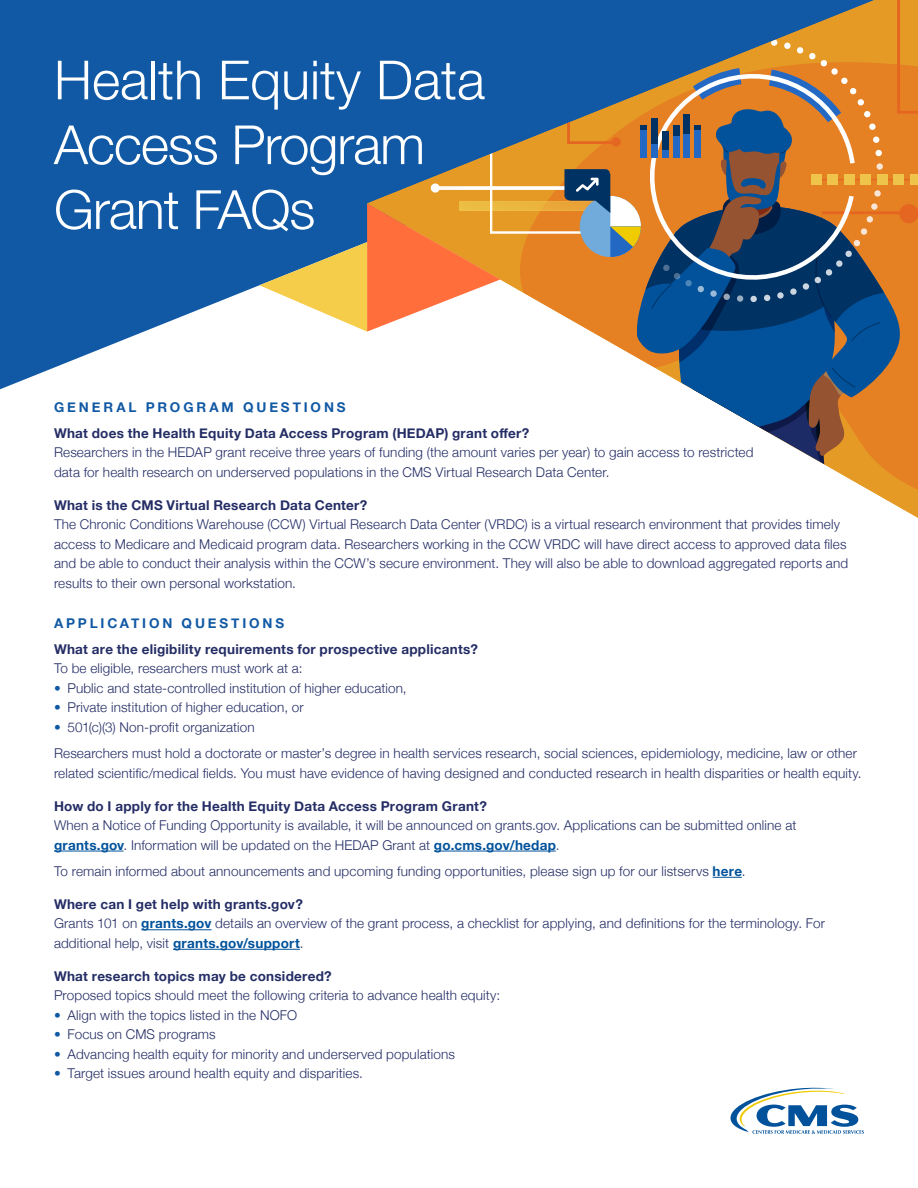
<style>
.page{position:relative;width:918px;height:1188px;background:#fff}
.page>*{position:absolute;margin:0;border:0;box-sizing:border-box;transform-origin:0 0}
.t1{font:300 54px/64.8px "Helvetica Neue LT Std";letter-spacing:-.02em;color:#fff}
.t2{font:300 13.5px/19.5px "Helvetica Neue";letter-spacing:.01em;color:#242d65}
.t3{font:700 13.5px "Helvetica Neue";letter-spacing:.02em;color:#242d65}
.t4{font:700 13.5px "Helvetica Neue";letter-spacing:.215em;color:#1159a4}
.s1{color:#1159a4}
.s2{font-weight:700;color:#01529b}
</style>
<div class="page">
<svg style="left:0;top:0;width:259px;height:389px;background:#306fb0"></svg>
<svg style="left:259px;top:0;width:659px;height:498px"></svg>
<svg style="left:730px;top:1088px;width:134px;height:46px"></svg>
<hr style="left:54px;top:851px;width:70px;height:1px;background:#01529b">
<hr style="left:434px;top:851px;width:122px;height:1px;background:#01529b">
<svg style="left:713px;top:877px;width:29px;height:1px"></svg>
<hr style="left:141px;top:929px;width:71px;height:1px;background:#01529b">
<hr style="left:173px;top:949px;width:127px;height:1px;background:#01529b">
<h1 class="t1" style="left:54px;top:47px;width:433px">Health Equity Data<br>Access Program<br>Grant FAQs</h1>
<h2 class="t4" style="left:54px;top:396px;width:293px">GENERAL PROGRAM QUESTIONS</h2>
<h3 class="t3" style="left:54px;top:423px;width:477px">What does the Health Equity Data Access Program (HEDAP) grant offer?</h3>
<p class="t2" style="left:54px;top:442px;width:701px">Researchers in the HEDAP grant receive three years of funding (the amount varies per year) to gain access to restricted data for health research on underserved populations in the CMS Virtual Research Data Center.</p>
<h3 class="t3" style="left:54px;top:495px;width:315px">What is the CMS Virtual Research Data Center?</h3>
<p class="t2" style="left:54px;top:514px;width:796px">The Chronic Conditions Warehouse (CCW) Virtual Research Data Center (VRDC) is a virtual research environment that provides timely access to Medicare and Medicaid program data. Researchers working in the CCW VRDC will have direct access to approved data files and be able to conduct their analysis within the CCW’s secure environment. They will also be able to download aggregated reports and results to their own personal workstation.</p>
<h2 class="t4" style="left:54px;top:612px;width:232px">APPLICATION QUESTIONS</h2>
<h3 class="t3" style="left:54px;top:638px;width:425px">What are the eligibility requirements for prospective applicants?</h3>
<p class="t2" style="left:54px;top:658px;width:250px">To be eligible, researchers must work at a:</p>
<p class="t2" style="left:54px;top:677px;width:354px"><span class="s1">•</span> Public and state-controlled institution of higher education,</p>
<p class="t2" style="left:54px;top:697px;width:251px"><span class="s1">•</span> Private institution of higher education, or</p>
<p class="t2" style="left:54px;top:716px;width:202px"><span class="s1">•</span> 501(c)(3) Non-profit organization</p>
<p class="t2" style="left:54px;top:743px;width:809px">Researchers must hold a doctorate or master’s degree in health services research, social sciences, epidemiology, medicine, law or other related scientific/medical fields. You must have evidence of having designed and conducted research in health disparities or health equity.</p>
<h3 class="t3" style="left:54px;top:795px;width:434px">How do I apply for the Health Equity Data Access Program Grant?</h3>
<p class="t2" style="left:54px;top:815px;width:744px">When a Notice of Funding Opportunity is available, it will be announced on grants.gov. Applications can be submitted online at <span class="s2">grants.gov</span>. Information will be updated on the HEDAP Grant at <span class="s2">go.cms.gov/hedap</span>.</p>
<p class="t2" style="left:54px;top:860px;width:693px">To remain informed about announcements and upcoming funding opportunities, please sign up for our listservs <span class="s2">here</span>.</p>
<h3 class="t3" style="left:54px;top:893px;width:250px">Where can I get help with grants.gov?</h3>
<p class="t2" style="left:54px;top:913px;width:773px">Grants 101 on <span class="s2">grants.gov</span> details an overview of the grant process, a checklist for applying, and definitions for the terminology. For additional help, visit <span class="s2">grants.gov/support</span>.</p>
<h3 class="t3" style="left:54px;top:965px;width:279px">What research topics may be considered?</h3>
<p class="t2" style="left:54px;top:985px;width:448px">Proposed topics should meet the following criteria to advance health equity:</p>
<p class="t2" style="left:54px;top:1004px;width:245px"><span class="s1">•</span> Align with the topics listed in the NOFO</p>
<p class="t2" style="left:54px;top:1024px;width:163px"><span class="s1">•</span> Focus on CMS programs</p>
<p class="t2" style="left:54px;top:1043px;width:402px"><span class="s1">•</span> Advancing health equity for minority and underserved populations</p>
<p class="t2" style="left:54px;top:1063px;width:310px"><span class="s1">•</span> Target issues around health equity and disparities.</p>
</div>
